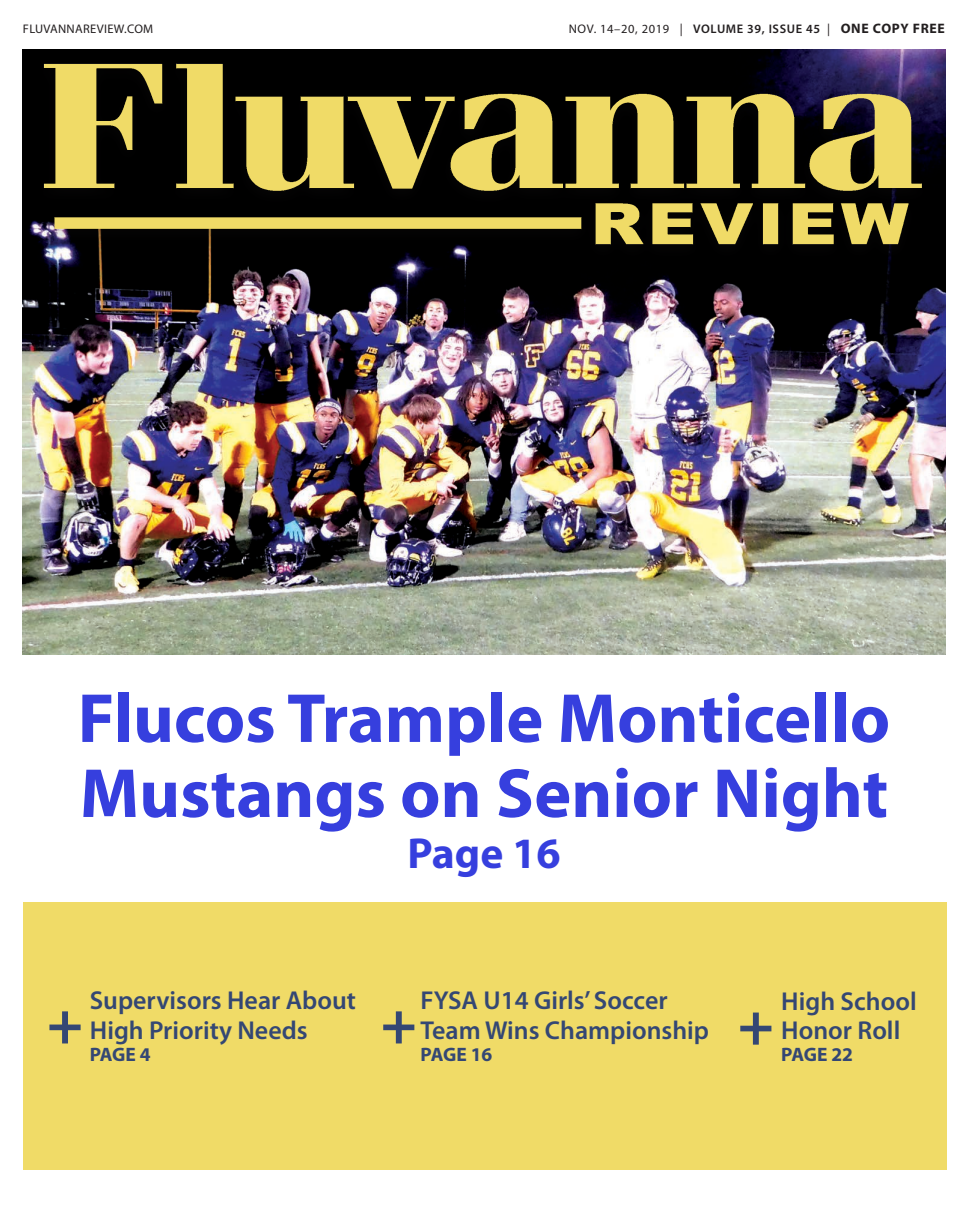
<style>
.page{position:relative;width:968px;height:1215px;background:#fff}
.page>*{position:absolute;margin:0;border:0;box-sizing:border-box;transform-origin:0 0}
.In_Line_Text_Header{font:700 70.12px/75px "Myriad Pro";color:#363fde}
.In_Line_Text_Header-2{font:700 60.38px "Myriad Pro";color:#344774}
.In_Line_Text_Header-3{font:700 43.5px "Myriad Pro";color:#363fde}
.Headline_1{font:600 26px/30px "Myriad Pro";color:#344774}
.Headline_1-2{font:700 19.5px "Myriad Pro";letter-spacing:-.025em;color:#344774}
.t1{font:12.5px "Myriad Pro";letter-spacing:.05em;color:#231f20}
.t2{font:12.5px "Myriad Pro";letter-spacing:.025em;color:#231f20}
.s1{font-weight:600}
.s2{font-weight:700;font-size:13.75px}
</style>
<div class="page">
<div style="left:23px;top:903px;width:923px;height:267px;background:#f0db67"></div>
<img style="left:22px;top:50px;width:923px;height:604px">
<div style="left:32px;top:58px;width:901px;height:204px;background:#231f20;opacity:.17"></div>
<img style="left:34px;top:60px;width:899px;height:189px">
<p class="t2" style="left:23px;top:21px;width:132px">FLUVANNAREVIEW.COM</p>
<p class="t1" style="left:568px;top:21px;width:378px">NOV. 14–20, 2019 | <span class="s1">VOLUME 39, ISSUE 45</span> | <span class="s2">ONE COPY FREE</span></p>
<p class="In_Line_Text_Header" style="left:78px;top:679px;width:814px">Flucos Trample Monticello<br>Mustangs on Senior Night</p>
<p class="In_Line_Text_Header-3" style="left:407px;top:825px;width:155px">Page 16</p>
<p class="In_Line_Text_Header-2" style="left:47px;top:984px;width:37px">+</p>
<p class="Headline_1" style="left:90px;top:984px;width:267px">Supervisors Hear About<br>High Priority Needs</p>
<p class="Headline_1-2" style="left:90px;top:1042px;width:62px">PAGE 4</p>
<p class="Headline_1" style="left:420px;top:984px;width:290px">FYSA U14 Girls’ Soccer<br>Team Wins Championship</p>
<p class="In_Line_Text_Header-2" style="left:381px;top:984px;width:37px">+</p>
<p class="Headline_1-2" style="left:420px;top:1042px;width:73px">PAGE 16</p>
<p class="In_Line_Text_Header-2" style="left:738px;top:985px;width:37px">+</p>
<p class="Headline_1" style="left:781px;top:986px;width:137px;line-height:28.9px">High School<br>Honor Roll</p>
<p class="Headline_1-2" style="left:781px;top:1042px;width:73px">PAGE 22</p>
</div>
